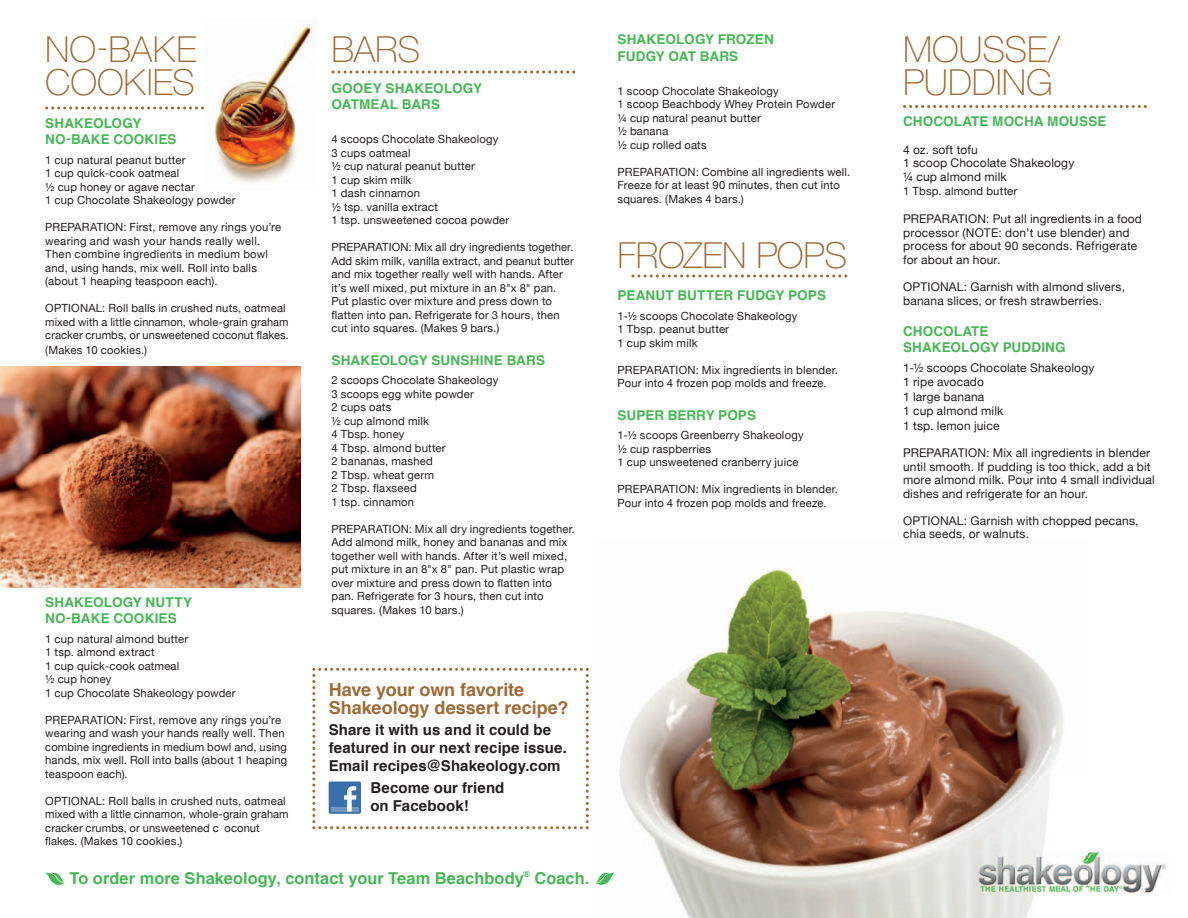
<style>
.page{position:relative;width:1188px;height:918px;background:#fff}
.page>*{position:absolute;margin:0;border:0;box-sizing:border-box;transform-origin:0 0}
.t1{font:100 36px/33px "Helvetica Neue";letter-spacing:-.005em;color:#9f6a35}
.t2{font:700 18px/18px "Helvetica";color:#9f6a35}
.t3{font:700 16.35px "Helvetica";letter-spacing:.005em;color:#46b856}
.t4{font:700 15px/18px "Helvetica";letter-spacing:.005em;color:#231f20}
.t5{font:700 13.5px/16.5px "Helvetica";letter-spacing:.01em;color:#46b856}
.t6{font:12px/13.5px "Helvetica Neue";letter-spacing:.015em;color:#231f20}
.t7{font:11.25px/13.5px "Helvetica Neue";letter-spacing:.015em;color:#231f20}
</style>
<div class="page">
<img style="left:214px;top:26px;width:98px;height:157px">
<img style="left:605px;top:569px;width:476px;height:349px">
<img style="left:0;top:366px;width:300px;height:221px">
<img style="left:974px;top:851px;width:193px;height:42px">
<svg style="left:332px;top:70px;width:243px;height:4px"></svg>
<svg style="left:631px;top:274px;width:216px;height:4px"></svg>
<svg style="left:903px;top:105px;width:244px;height:3px"></svg>
<svg style="left:45px;top:106px;width:159px;height:4px"></svg>
<svg style="left:312px;top:668px;width:277px;height:161px"></svg>
<svg style="left:45px;top:873px;width:20px;height:12px"></svg>
<svg style="left:595px;top:873px;width:20px;height:13px"></svg>
<h1 class="t1" style="left:45px;top:33px;width:153px">NO-BAKE<br>COOKIES</h1>
<p class="t5" style="left:45px;top:116px;width:133px">SHAKEOLOGY<br>NO-BAKE COOKIES</p>
<p class="t7" style="left:45px;top:153px;width:192px">1 cup natural peanut butter<br>1 cup quick-cook oatmeal<br>½ cup honey or agave nectar<br>1 cup Chocolate Shakeology powder</p>
<p class="t7" style="left:45px;top:220px;width:237px">PREPARATION: First, remove any rings you’re wearing and wash your hands really well.<br>Then combine ingredients in medium bowl and, using hands, mix well. Roll into balls (about 1 heaping teaspoon each).</p>
<p class="t7" style="left:45px;top:301px;width:245px">OPTIONAL: Roll balls in crushed nuts, oatmeal mixed with a little cinnamon, whole-grain graham cracker crumbs, or unsweetened coconut flakes. (Makes 10 cookies.)</p>
<p class="t5" style="left:45px;top:594px;width:148px">SHAKEOLOGY NUTTY<br>NO-BAKE COOKIES</p>
<p class="t7" style="left:45px;top:632px;width:192px">1 cup natural almond butter<br>1 tsp. almond extract<br>1 cup quick-cook oatmeal<br>½ cup honey<br>1 cup Chocolate Shakeology powder</p>
<p class="t7" style="left:45px;top:713px;width:244px">PREPARATION: First, remove any rings you’re wearing and wash your hands really well. Then combine ingredients in medium bowl and, using hands, mix well. Roll into balls (about 1 heaping teaspoon each).</p>
<p class="t7" style="left:45px;top:794px;width:245px">OPTIONAL: Roll balls in crushed nuts, oatmeal mixed with a little cinnamon, whole-grain graham cracker crumbs, or unsweetened c oconut flakes. (Makes 10 cookies.)</p>
<h1 class="t1" style="left:332px;top:33px;width:90px">BARS</h1>
<p class="t5" style="left:332px;top:81px;width:152px">GOOEY SHAKEOLOGY<br>OATMEAL BARS</p>
<p class="t7" style="left:332px;top:132px;width:179px">4 scoops Chocolate Shakeology<br>3 cups oatmeal<br>½ cup natural peanut butter<br>1 cup skim milk<br>1 dash cinnamon<br>½ tsp. vanilla extract<br>1 tsp. unsweetened cocoa powder</p>
<p class="t7" style="left:331px;top:240px;width:244px">PREPARATION: Mix all dry ingredients together.<br>Add skim milk, vanilla extract, and peanut butter and mix together really well with hands. After it’s well mixed, put mixture in an 8"x 8" pan.<br>Put plastic over mixture and press down to flatten into pan. Refrigerate for 3 hours, then cut into squares. (Makes 9 bars.)</p>
<p class="t5" style="left:332px;top:353px;width:215px">SHAKEOLOGY SUNSHINE BARS</p>
<p class="t7" style="left:332px;top:373px;width:169px">2 scoops Chocolate Shakeology<br>3 scoops egg white powder<br>2 cups oats<br>½ cup almond milk<br>4 Tbsp. honey<br>4 Tbsp. almond butter<br>2 bananas, mashed<br>2 Tbsp. wheat germ<br>2 Tbsp. flaxseed<br>1 tsp. cinnamon</p>
<p class="t7" style="left:332px;top:522px;width:245px">PREPARATION: Mix all dry ingredients together.<br>Add almond milk, honey and bananas and mix together well with hands. After it’s well mixed, put mixture in an 8"x 8" pan. Put plastic wrap over mixture and press down to flatten into pan. Refrigerate for 3 hours, then cut into squares. (Makes 10 bars.)</p>
<h2 class="t2" style="left:329px;top:682px;width:241px">Have your own favorite<br>Shakeology dessert recipe?</h2>
<h3 class="t4" style="left:329px;top:722px;width:240px">Share it with us and it could be featured in our next recipe issue.<br>Email recipes@Shakeology.com</h3>
<h3 class="t4" style="left:370px;top:780px;width:136px">Become our friend on Facebook!</h3>
<h3 class="t3" style="left:70px;top:867px;width:521px">To order more Shakeology, contact your Team Beachbody<sup>®</sup> Coach.</h3>
<p class="t5" style="left:618px;top:32px;width:158px">SHAKEOLOGY FROZEN<br>FUDGY OAT BARS</p>
<p class="t7" style="left:618px;top:84px;width:219px">1 scoop Chocolate Shakeology<br>1 scoop Beachbody Whey Protein Powder ¼ cup natural peanut butter<br>½ banana<br>½ cup rolled oats</p>
<p class="t7" style="left:618px;top:165px;width:234px">PREPARATION: Combine all ingredients well.<br>Freeze for at least 90 minutes, then cut into squares. (Makes 4 bars.)</p>
<h1 class="t1" style="left:618px;top:239px;width:231px">FROZEN POPS</h1>
<p class="t5" style="left:618px;top:288px;width:210px">PEANUT BUTTER FUDGY POPS</p>
<p class="t7" style="left:618px;top:309px;width:182px">1-½ scoops Chocolate Shakeology<br>1 Tbsp. peanut butter<br>1 cup skim milk</p>
<p class="t7" style="left:618px;top:363px;width:222px">PREPARATION: Mix ingredients in blender.<br>Pour into 4 frozen pop molds and freeze.</p>
<p class="t5" style="left:618px;top:407px;width:140px">SUPER BERRY POPS</p>
<p class="t7" style="left:618px;top:428px;width:188px">1-½ scoops Greenberry Shakeology ½ cup raspberries<br>1 cup unsweetened cranberry juice</p>
<p class="t7" style="left:618px;top:482px;width:222px">PREPARATION: Mix ingredients in blender.<br>Pour into 4 frozen pop molds and freeze.</p>
<h1 class="t1" style="left:903px;top:33px;width:159px">MOUSSE/<br>PUDDING</h1>
<p class="t5" style="left:903px;top:114px;width:205px">CHOCOLATE MOCHA MOUSSE</p>
<p class="t6" style="left:903px;top:143px;width:173px">4 oz. soft tofu<br>1 scoop Chocolate Shakeology ¼ cup almond milk</p>
<p class="t7" style="left:903px;top:184px;width:116px">1 Tbsp. almond butter</p>
<p class="t6" style="left:903px;top:212px;width:241px">PREPARATION: Put all ingredients in a food processor (NOTE: don’t use blender) and process for about 90 seconds. Refrigerate for about an hour.</p>
<p class="t6" style="left:903px;top:279px;width:224px;line-height:14.4px">OPTIONAL: Garnish with almond slivers, banana slices, or fresh strawberries.</p>
<p class="t5" style="left:903px;top:324px;width:164px">CHOCOLATE<br>SHAKEOLOGY PUDDING</p>
<p class="t6" style="left:903px;top:360px;width:193px;line-height:14.4px">1-½ scoops Chocolate Shakeology<br>1 ripe avocado<br>1 large banana<br>1 cup almond milk<br>1 tsp. lemon juice</p>
<p class="t6" style="left:903px;top:446px;width:253px">PREPARATION: Mix all ingredients in blender until smooth. If pudding is too thick, add a bit more almond milk. Pour into 4 small individual dishes and refrigerate for an hour.</p>
<p class="t6" style="left:903px;top:514px;width:237px">OPTIONAL: Garnish with chopped pecans, chia seeds, or walnuts.</p>
</div>
